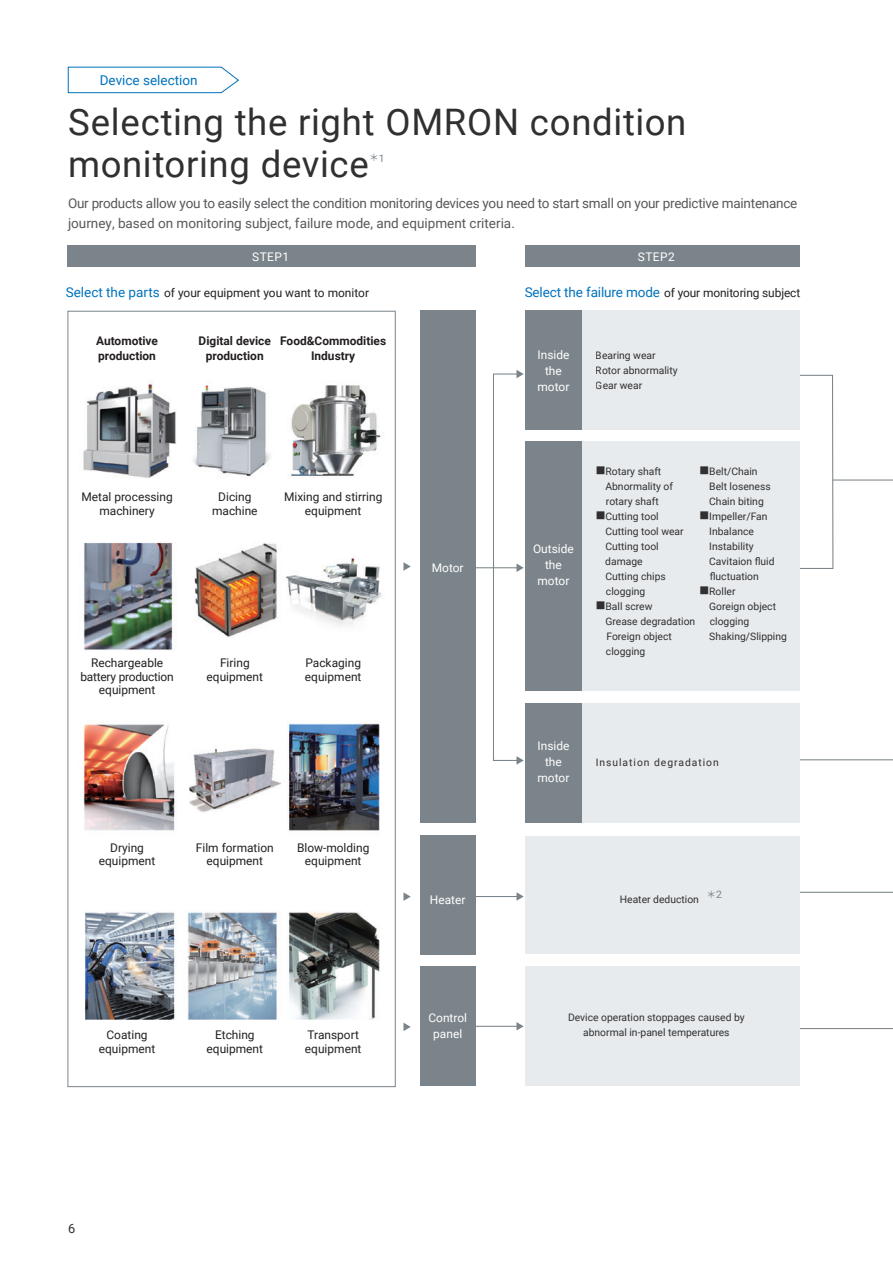
<style>
.page{position:relative;width:893px;height:1263px;background:#fff}
.page>*{position:absolute;margin:0;border:0;box-sizing:border-box;transform-origin:0 0}
.t1{font:36.6px/42px "Roboto";letter-spacing:.02em;color:#312f30}
.t2{font:13.5px/19.5px "Roboto";letter-spacing:-.02em;color:#57585a}
.t3{font:13.5px "Roboto";color:#0072bc}
.t4{font:12.75px "Roboto";color:#312f30}
.t5{font:11.85px/13.5px "Roboto";color:#231f20;text-align:center}
.t6{font:11.85px/15.8px "Roboto";color:#fff;text-align:center}
.t7{font:700 11.85px/15px "Roboto";color:#231f20;text-align:center}
.t8{font:10.35px/15px "Roboto";color:#312f30}
.t9{font:10.35px "Roboto";letter-spacing:.095em;color:#312f30}
.t10{font:9.75px "Source Han Sans";color:#7b848a}
.s1{font-family:"Roboto";font-size:10.35px}
.s2{font-size:13.5px;color:#0072bc}
.s3{font-family:"Source Han Sans";font-size:9.75px}
</style>
<div class="page">
<div style="left:68px;top:246px;width:408px;height:21px;background:#7b848a"></div>
<div style="left:525px;top:246px;width:274px;height:21px;background:#7b848a"></div>
<hr style="left:794px;top:759px;width:99px;height:1px;background:#7b848a">
<div style="left:421px;top:311px;width:55px;height:512px;background:#7b848a"></div>
<div style="left:421px;top:966px;width:55px;height:119px;background:#7b848a"></div>
<hr style="left:795px;top:892px;width:98px;height:1px;background:#7b848a">
<div style="left:799px;top:375px;width:34px;height:194px;border:1px solid #7b848a"></div>
<hr style="left:795px;top:1028px;width:98px;height:1px;background:#7b848a">
<svg style="left:403px;top:562px;width:8px;height:9px"></svg>
<svg style="left:403px;top:892px;width:8px;height:9px"></svg>
<svg style="left:403px;top:1023px;width:8px;height:8px"></svg>
<img style="left:83px;top:382px;width:299px;height:638px">
<hr style="left:833px;top:479px;width:60px;height:2px;background:#7b848a">
<hr style="left:475px;top:1026px;width:43px;height:1px;background:#7b848a">
<div style="left:493px;top:373px;width:26px;height:388px;border:1px solid #7b848a"></div>
<svg style="left:516px;top:370px;width:8px;height:8px"></svg>
<hr style="left:476px;top:567px;width:43px;height:1px;background:#7b848a">
<svg style="left:516px;top:563px;width:8px;height:9px"></svg>
<svg style="left:516px;top:756px;width:8px;height:9px"></svg>
<svg style="left:516px;top:1022px;width:8px;height:8px"></svg>
<div style="left:525px;top:966px;width:274px;height:119px;background:#e7ebed"></div>
<div style="left:525px;top:311px;width:274px;height:119px;background:#e7ebed"></div>
<div style="left:525px;top:311px;width:56px;height:119px;background:#7b848a"></div>
<div style="left:525px;top:442px;width:274px;height:249px;background:#e7ebed"></div>
<div style="left:525px;top:442px;width:56px;height:249px;background:#7b848a"></div>
<div style="left:525px;top:704px;width:274px;height:119px;background:#e7ebed"></div>
<div style="left:525px;top:704px;width:56px;height:119px;background:#7b848a"></div>
<div style="left:421px;top:835px;width:55px;height:119px;background:#7b848a"></div>
<hr style="left:475px;top:896px;width:43px;height:1px;background:#7b848a">
<svg style="left:516px;top:892px;width:8px;height:9px"></svg>
<div style="left:525px;top:836px;width:274px;height:118px;background:#e7ebed"></div>
<svg style="left:68px;top:67px;width:171px;height:26px"></svg>
<h2 class="t3" style="left:100px;top:71px;width:99px">Device selection</h2>
<h1 class="t1" style="left:68px;top:100px;width:620px">Selecting the right OMRON condition monitoring device</h1>
<p class="t10" style="left:369px;top:152px;width:17px">＊<span class="s1">1</span></p>
<h2 class="t2" style="left:68px;top:193px;width:731px">Our products allow you to easily select the condition monitoring devices you need to start small on your predictive maintenance journey, based on monitoring subject, failure mode, and equipment criteria.</h2>
<p class="t6" style="left:252px;top:248px;width:38px">STEP1</p>
<p class="t6" style="left:638px;top:248px;width:38px">STEP2</p>
<p class="t5" style="left:66px;top:285px;width:305px"><span class="s2">Select the parts</span> of your equipment you want to monitor</p>
<p class="t5" style="left:525px;top:285px;width:277px"><span class="s2">Select the failure mode</span> of your monitoring subject</p>
<p class="t7" style="left:96px;top:333px;width:63px;text-align:left">Automotive production</p>
<p class="t7" style="left:199px;top:333px;width:74px">Digital device production</p>
<p class="t7" style="left:280px;top:333px;width:107px">Food&amp;Commodities<br>Industry</p>
<p class="t5" style="left:81px;top:490px;width:93px">Metal processing machinery</p>
<p class="t5" style="left:212px;top:490px;width:47px">Dicing machine</p>
<p class="t5" style="left:284px;top:490px;width:100px">Mixing and stirring equipment</p>
<p class="t5" style="left:80px;top:656px;width:95px">Rechargeable battery production equipment</p>
<p class="t5" style="left:207px;top:656px;width:58px">Firing equipment</p>
<p class="t5" style="left:305px;top:656px;width:58px;text-align:left">Packaging equipment</p>
<p class="t5" style="left:99px;top:840px;width:58px">Drying equipment</p>
<p class="t5" style="left:196px;top:840px;width:79px">Film formation equipment</p>
<p class="t5" style="left:297px;top:840px;width:74px">Blow-molding equipment</p>
<p class="t6" style="left:432px;top:559px;width:33px">Motor</p>
<p class="t6" style="left:537px;top:347px;width:33px">Inside the motor</p>
<p class="t8" style="left:596px;top:347px;width:83px">Bearing wear<br>Rotor abnormality<br>Gear wear</p>
<p class="t6" style="left:533px;top:540px;width:42px">Outside the motor</p>
<p class="t8" style="left:605px;top:463px;width:69px;text-indent:-10px"><span class="s3">■</span>Rotary shaft<br>Abnormality of rotary shaft</p>
<p class="t8" style="left:605px;top:508px;width:80px;text-indent:-10px"><span class="s3">■</span>Cutting tool<br>Cutting tool wear<br>Cutting tool damage<br>Cutting chips clogging</p>
<p class="t8" style="left:605px;top:598px;width:91px;text-indent:-10px"><span class="s3">■</span>Ball screw<br>Grease degradation<br>Foreign object clogging</p>
<p class="t8" style="left:709px;top:463px;width:63px;text-indent:-10px"><span class="s3">■</span>Belt/Chain<br>Belt loseness<br>Chain biting</p>
<p class="t8" style="left:709px;top:508px;width:67px;text-indent:-10px"><span class="s3">■</span>Impeller/Fan<br>Inbalance<br>Instability<br>Cavitaion fluid fluctuation</p>
<p class="t8" style="left:709px;top:583px;width:79px;text-indent:-10px"><span class="s3">■</span>Roller<br>Goreign object clogging<br>Shaking/Slipping</p>
<p class="t6" style="left:537px;top:738px;width:33px">Inside the motor</p>
<p class="t9" style="left:596px;top:755px;width:125px">Insulation degradation</p>
<p class="t6" style="left:430px;top:892px;width:37px">Heater</p>
<p class="t8" style="left:620px;top:891px;width:81px">Heater deduction</p>
<p class="t10" style="left:706px;top:889px;width:17px">＊<span class="s1">2</span></p>
<p class="t5" style="left:99px;top:1028px;width:58px">Coating equipment</p>
<p class="t5" style="left:207px;top:1028px;width:58px">Etching equipment</p>
<p class="t5" style="left:305px;top:1028px;width:58px;text-align:left">Transport equipment</p>
<p class="t6" style="left:428px;top:1010px;width:40px">Control panel</p>
<p class="t8" style="left:568px;top:1010px;width:178px;text-align:center">Device operation stoppages caused by abnormal in-panel temperatures</p>
<p class="t4" style="left:68px;top:1219px;width:9px">6</p>
</div>
